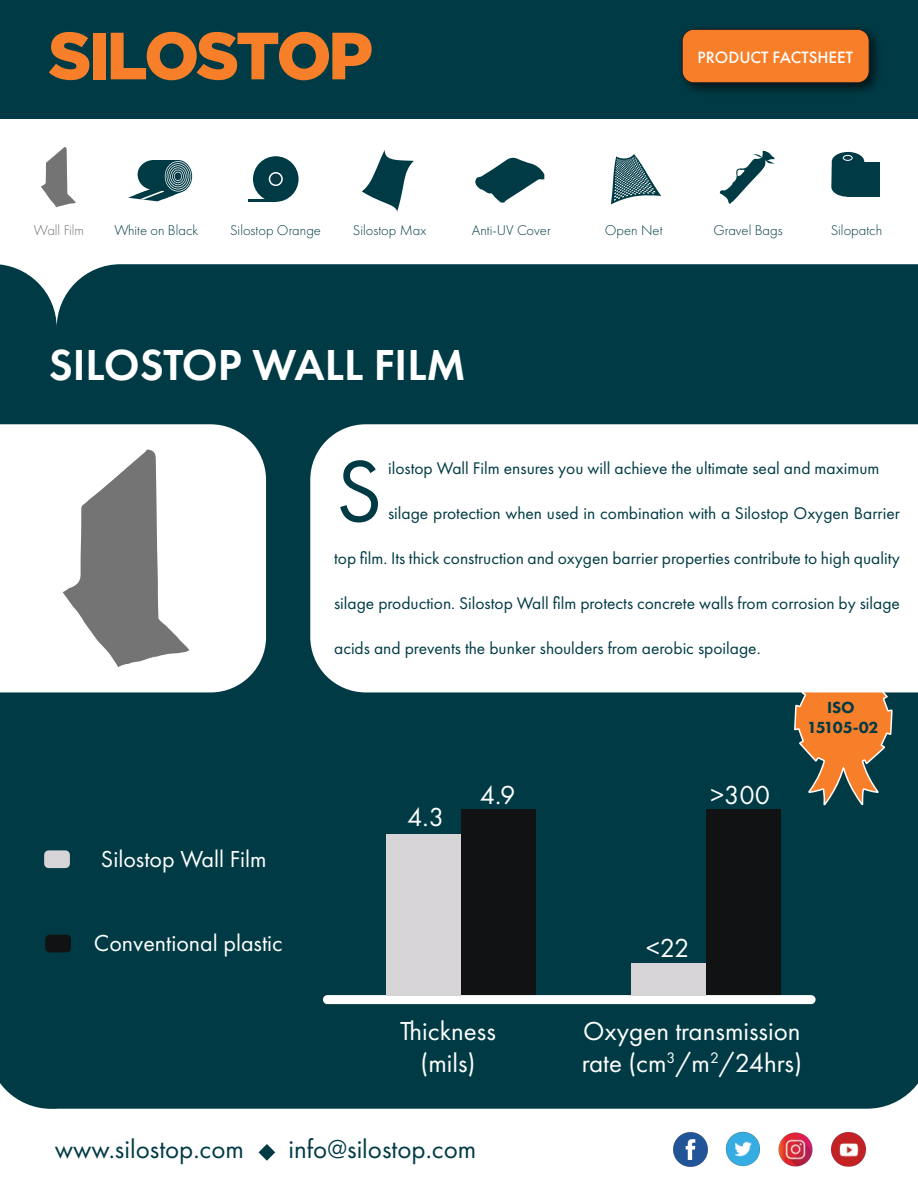
<style>
.page{position:relative;width:918px;height:1188px;background:#fff}
.page>*{position:absolute;margin:0;border:0;box-sizing:border-box;transform-origin:0 0}
.t1{font:600 45px "Futura PT";color:#fff}
.t2{font:27px/32.4px "Futura PT";color:#fff;text-align:center}
.t3{font:27px "Futura PT";color:#003b45}
.t4{font:24px "Futura PT";color:#fff}
.t5{font:17.55px "Futura PT";color:#003b45}
.t6{font:500 17.1px "Futura PT";color:#fff}
.t7{font:800 16.65px/20px "Futura PT";letter-spacing:-.01em;color:#003b45;text-align:center}
.t8{font:300 14.7px "Futura PT";color:#003b45}
.t9{font:300 14.7px "Futura PT";color:#747475}
</style>
<div class="page">
<div style="left:0;top:264px;width:918px;height:845px;background:#003b45"></div>
<svg style="left:793px;top:692px;width:100px;height:115px;background:#a36f3f"></svg>
<div style="left:0;top:0;width:918px;height:118px;background:#003b45"></div>
<svg style="left:49px;top:32px;width:40px;height:48px"></svg>
<div style="left:93px;top:33px;width:13px;height:46px;background:#f87f2a"></div>
<svg style="left:111px;top:32px;width:261px;height:48px"></svg>
<img style="left:681px;top:28px;width:197px;height:64px">
<div style="left:682px;top:29px;width:187px;height:54px;background:#f87f2a;border-radius:12px"></div>
<div style="left:682px;top:29px;width:187px;height:54px;border:1px solid #241f1f;border-radius:12px"></div>
<svg style="left:259px;top:1144px;width:16px;height:17px"></svg>
<img style="left:673px;top:1132px;width:35px;height:35px">
<img style="left:831px;top:1132px;width:34px;height:34px">
<img style="left:725px;top:1131px;width:35px;height:36px">
<img style="left:778px;top:1132px;width:35px;height:35px">
<svg style="left:0;top:424px;width:266px;height:268px"></svg>
<svg style="left:63px;top:449px;width:126px;height:218px"></svg>
<div style="left:45px;top:935px;width:26px;height:17px;background:#111213;border-radius:4px"></div>
<div style="left:44px;top:850px;width:26px;height:18px;background:#d7d4d7;border-radius:4px"></div>
<div style="left:323px;top:995px;width:493px;height:9px;background:#fff;border-radius:4px"></div>
<div style="left:386px;top:834px;width:75px;height:161px;background:#d7d4d7"></div>
<div style="left:461px;top:809px;width:75px;height:186px;background:#111213"></div>
<div style="left:631px;top:963px;width:75px;height:32px;background:#d7d4d7"></div>
<div style="left:706px;top:809px;width:75px;height:186px;background:#111213"></div>
<svg style="left:41px;top:147px;width:35px;height:60px"></svg>
<div style="left:58px;top:186px;width:8px;height:7px;background:#747475"></div>
<svg style="left:831px;top:152px;width:33px;height:45px"></svg>
<div style="left:848px;top:162px;width:32px;height:35px;background:#003b45"></div>
<div style="left:843px;top:155px;width:9px;height:5px;background:#0a3a46;border-radius:50%"></div>
<div style="left:843px;top:155px;width:9px;height:6px;border:1px solid #fff;border-radius:50%"></div>
<div style="left:253px;top:156px;width:46px;height:46px;background:#003b45;border-radius:50%"></div>
<div style="left:270px;top:173px;width:12px;height:12px;background:#0a3a46;border-radius:50%"></div>
<div style="left:269px;top:172px;width:14px;height:14px;border:2px solid #fff;border-radius:50%"></div>
<hr style="left:249px;top:200px;width:27px;height:2px;background:#003b45">
<svg style="left:475px;top:157px;width:69px;height:46px"></svg>
<svg style="left:362px;top:150px;width:52px;height:62px"></svg>
<svg style="left:720px;top:151px;width:55px;height:53px"></svg>
<svg style="left:729px;top:163px;width:30px;height:31px"></svg>
<svg style="left:730px;top:163px;width:30px;height:32px"></svg>
<svg style="left:731px;top:164px;width:30px;height:31px"></svg>
<svg style="left:611px;top:154px;width:50px;height:50px"></svg>
<svg style="left:128px;top:160px;width:63px;height:41px"></svg>
<svg style="left:310px;top:424px;width:608px;height:268px"></svg>
<svg style="left:340px;top:460px;width:38px;height:63px"></svg>
<p class="t6" style="left:698px;top:47px;width:157px">PRODUCT FACTSHEET</p>
<p class="t9" style="left:34px;top:221px;width:52px">Wall Film</p>
<p class="t8" style="left:114px;top:221px;width:85px">White on Black</p>
<p class="t8" style="left:230px;top:221px;width:92px">Silostop Orange</p>
<p class="t8" style="left:353px;top:221px;width:75px">Silostop Max</p>
<p class="t8" style="left:472px;top:221px;width:80px">Anti-UV Cover</p>
<p class="t8" style="left:605px;top:221px;width:59px">Open Net</p>
<p class="t8" style="left:713px;top:221px;width:71px">Gravel Bags</p>
<p class="t8" style="left:831px;top:221px;width:53px">Silopatch</p>
<h1 class="t1" style="left:49px;top:337px;width:418px">SILOSTOP WALL FILM</h1>
<p class="t5" style="left:388px;top:458px;width:493px">ilostop Wall Film ensures you will achieve the ultimate seal and maximum</p>
<p class="t5" style="left:388px;top:503px;width:513px">silage protection when used in combination with a Silostop Oxygen Barrier</p>
<p class="t5" style="left:334px;top:548px;width:567px">top film. Its thick construction and oxygen barrier properties contribute to high quality</p>
<p class="t5" style="left:334px;top:593px;width:567px">silage production. Silostop Wall film protects concrete walls from corrosion by silage</p>
<p class="t5" style="left:334px;top:638px;width:428px">acids and prevents the bunker shoulders from aerobic spoilage.</p>
<h3 class="t4" style="left:101px;top:845px;width:167px">Silostop Wall Film</h3>
<h3 class="t4" style="left:94px;top:929px;width:190px">Conventional plastic</h3>
<h2 class="t2" style="left:407px;top:801px;width:38px">4.3</h2>
<h2 class="t2" style="left:480px;top:779px;width:37px">4.9</h2>
<h2 class="t2" style="left:711px;top:779px;width:61px">&gt;300</h2>
<p class="t7" style="left:807px;top:697px;width:73px">ISO<br>15105-02</p>
<h2 class="t2" style="left:646px;top:932px;width:45px">&lt;22</h2>
<h2 class="t2" style="left:400px;top:1014px;width:97px">Thickness (mils)</h2>
<h2 class="t2" style="left:582px;top:1014px;width:222px;text-align:left">Oxygen transmission rate (cm<sup>3</sup>/m<sup>2</sup>/24hrs)</h2>
<h2 class="t3" style="left:55px;top:1133px;width:191px">www.silostop.com</h2>
<h2 class="t3" style="left:288px;top:1133px;width:189px">info@silostop.com</h2>
</div>
